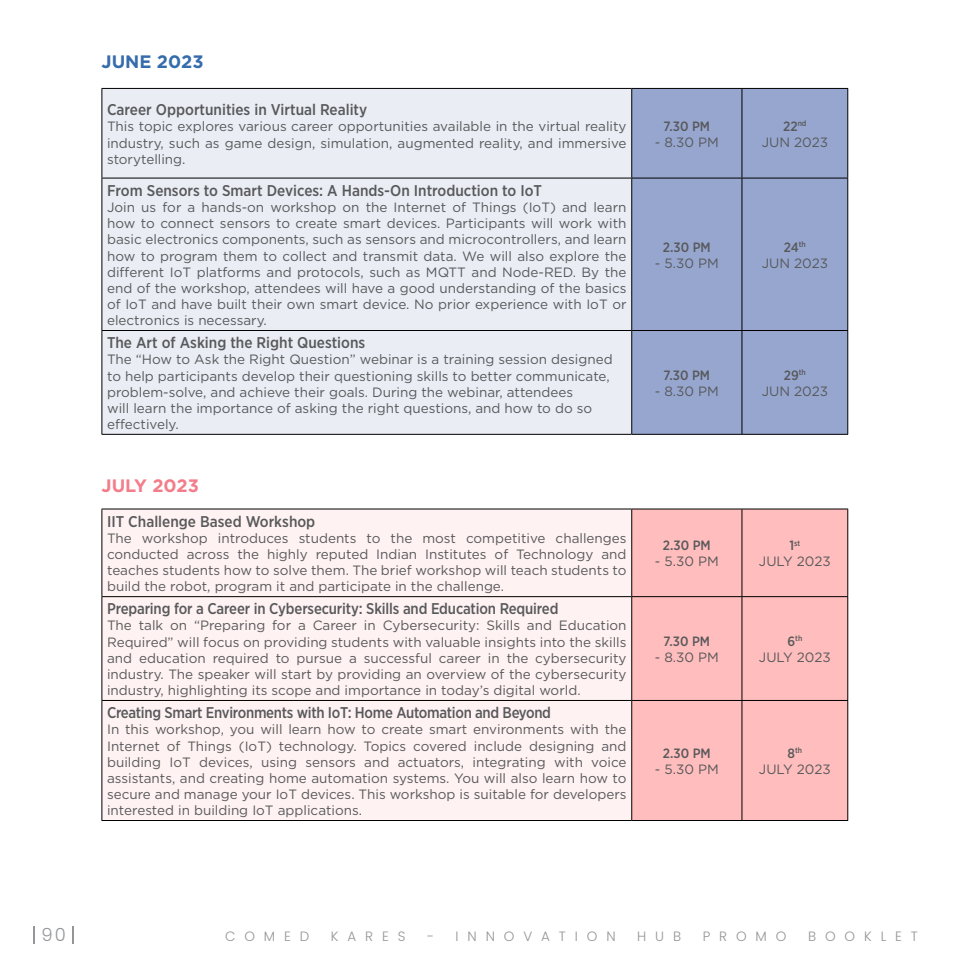
<style>
.page{position:relative;width:972px;height:972px;background:#fff}
.page>*{position:absolute;margin:0;border:0;box-sizing:border-box;transform-origin:0 0}
.t1{font:700 18px "Gotham";color:#356cac}
.t2{font:700 18px "Gotham";color:#f37d8a}
.t3{font:300 18px "Poppins";color:#939598}
.t4{font:500 15.6px "Gotham Narrow";letter-spacing:-.01em;color:#58595b}
.t5{font:13.5px/16.2px "Gotham";color:#58595b;text-align:justify}
.t6{font:500 13.5px "Gotham Narrow";color:#58595b}
.t7{font:300 13.5px "Poppins";letter-spacing:.66em;color:#939598}
.t8{font:500 7.8px "Gotham Narrow";color:#58595b}
.s1{font-size:13.5px}
</style>
<div class="page">
<svg style="left:33px;top:926px;width:1px;height:18px"></svg>
<svg style="left:73px;top:926px;width:1px;height:18px"></svg>
<div style="left:103px;top:89px;width:528px;height:345px;background:#ebedf5"></div>
<div style="left:632px;top:89px;width:215px;height:345px;background:#96a6cf"></div>
<hr style="left:102px;top:88px;width:530px;height:1px;background:#000">
<hr style="left:632px;top:88px;width:110px;height:1px;background:#000">
<hr style="left:742px;top:88px;width:106px;height:1px;background:#000">
<hr style="left:102px;top:178px;width:530px;height:1px;background:#000">
<hr style="left:632px;top:178px;width:110px;height:1px;background:#000">
<hr style="left:742px;top:178px;width:106px;height:1px;background:#000">
<hr style="left:102px;top:330px;width:530px;height:1px;background:#000">
<hr style="left:632px;top:330px;width:110px;height:1px;background:#000">
<hr style="left:742px;top:330px;width:106px;height:1px;background:#000">
<hr style="left:102px;top:434px;width:530px;height:1px;background:#000">
<hr style="left:632px;top:434px;width:110px;height:1px;background:#000">
<hr style="left:742px;top:434px;width:106px;height:1px;background:#000">
<hr style="left:102px;top:89px;width:1px;height:89px;background:#000">
<hr style="left:102px;top:178px;width:1px;height:152px;background:#000">
<hr style="left:102px;top:331px;width:1px;height:103px;background:#000">
<hr style="left:847px;top:89px;width:1px;height:89px;background:#000">
<hr style="left:847px;top:178px;width:1px;height:152px;background:#000">
<hr style="left:847px;top:331px;width:1px;height:103px;background:#000">
<hr style="left:631px;top:89px;width:1px;height:89px;background:#000">
<hr style="left:742px;top:89px;width:1px;height:89px;background:#000">
<hr style="left:631px;top:178px;width:1px;height:152px;background:#000">
<hr style="left:742px;top:178px;width:1px;height:152px;background:#000">
<hr style="left:631px;top:331px;width:1px;height:103px;background:#000">
<hr style="left:742px;top:331px;width:1px;height:103px;background:#000">
<div style="left:103px;top:510px;width:528px;height:310px;background:#fff2f2"></div>
<div style="left:632px;top:510px;width:215px;height:310px;background:#ffbdbd"></div>
<hr style="left:102px;top:596px;width:530px;height:1px;background:#000">
<hr style="left:632px;top:596px;width:110px;height:1px;background:#000">
<hr style="left:742px;top:596px;width:106px;height:1px;background:#000">
<hr style="left:102px;top:700px;width:530px;height:1px;background:#000">
<hr style="left:632px;top:700px;width:110px;height:1px;background:#000">
<hr style="left:742px;top:700px;width:106px;height:1px;background:#000">
<hr style="left:102px;top:820px;width:530px;height:1px;background:#000">
<hr style="left:632px;top:820px;width:110px;height:1px;background:#000">
<hr style="left:742px;top:820px;width:106px;height:1px;background:#000">
<hr style="left:102px;top:509px;width:530px;height:1px;background:#000">
<hr style="left:102px;top:509px;width:1px;height:87px;background:#000">
<hr style="left:102px;top:597px;width:1px;height:103px;background:#000">
<hr style="left:102px;top:701px;width:1px;height:119px;background:#000">
<hr style="left:742px;top:509px;width:106px;height:1px;background:#000">
<hr style="left:847px;top:509px;width:1px;height:87px;background:#000">
<hr style="left:847px;top:597px;width:1px;height:103px;background:#000">
<hr style="left:847px;top:701px;width:1px;height:119px;background:#000">
<hr style="left:632px;top:509px;width:110px;height:1px;background:#000">
<hr style="left:631px;top:509px;width:1px;height:87px;background:#000">
<hr style="left:742px;top:509px;width:1px;height:87px;background:#000">
<hr style="left:631px;top:597px;width:1px;height:103px;background:#000">
<hr style="left:742px;top:597px;width:1px;height:103px;background:#000">
<hr style="left:631px;top:701px;width:1px;height:119px;background:#000">
<hr style="left:742px;top:701px;width:1px;height:119px;background:#000">
<h1 class="t1" style="left:102px;top:50px;width:104px">JUNE 2023</h1>
<p class="t4" style="left:107px;top:100px;width:262px">Career Opportunities in Virtual Reality</p>
<p class="t5" style="left:107px;top:118px;width:521px">This topic explores various career opportunities available in the virtual reality industry, such as game design, simulation, augmented reality, and immersive storytelling.</p>
<p class="t6" style="left:664px;top:117px;width:48px">7.30 PM</p>
<p class="t5" style="left:655px;top:134px;width:66px">- 8.30 PM</p>
<p class="t4" style="left:107px;top:180px;width:437px">From Sensors to Smart Devices: A Hands-On Introduction to IoT</p>
<p class="t5" style="left:107px;top:199px;width:521px">Join us for a hands-on workshop on the Internet of Things (IoT) and learn how to connect sensors to create smart devices. Participants will work with basic electronics components, such as sensors and microcontrollers, and learn how to program them to collect and transmit data. We will also explore the different IoT platforms and protocols, such as MQTT and Node-RED. By the end of the workshop, attendees will have a good understanding of the basics of IoT and have built their own smart device. No prior experience with IoT or electronics is necessary.</p>
<p class="t4" style="left:107px;top:333px;width:260px">The Art of Asking the Right Questions</p>
<p class="t5" style="left:107px;top:351px;width:507px;text-align:left">The “How to Ask the Right Question” webinar is a training session designed to help participants develop their questioning skills to better communicate, problem-solve, and achieve their goals. During the webinar, attendees<br>will learn the importance of asking the right questions, and how to do so effectively.</p>
<h1 class="t2" style="left:102px;top:473px;width:99px">JULY 2023</h1>
<p class="t6" style="left:663px;top:238px;width:49px">2.30 PM</p>
<p class="t5" style="left:655px;top:255px;width:65px">- 5.30 PM</p>
<p class="t6" style="left:664px;top:366px;width:48px">7.30 PM</p>
<p class="t5" style="left:655px;top:383px;width:66px">- 8.30 PM</p>
<p class="t4" style="left:107px;top:511px;width:210px">IIT Challenge Based Workshop</p>
<p class="t5" style="left:107px;top:530px;width:521px">The workshop introduces students to the most competitive challenges conducted across the highly reputed Indian Institutes of Technology and teaches students how to solve them. The brief workshop will teach students to build the robot, program it and participate in the challenge.</p>
<p class="t6" style="left:663px;top:537px;width:49px">2.30 PM</p>
<p class="t5" style="left:655px;top:553px;width:65px">- 5.30 PM</p>
<p class="t4" style="left:107px;top:599px;width:453px">Preparing for a Career in Cybersecurity: Skills and Education Required</p>
<p class="t5" style="left:107px;top:617px;width:521px">The talk on “Preparing for a Career in Cybersecurity: Skills and Education Required” will focus on providing students with valuable insights into the skills and education required to pursue a successful career in the cybersecurity industry. The speaker will start by providing an overview of the cybersecurity industry, highlighting its scope and importance in today’s digital world.</p>
<p class="t4" style="left:107px;top:703px;width:445px">Creating Smart Environments with IoT: Home Automation and Beyond</p>
<p class="t5" style="left:107px;top:721px;width:521px">In this workshop, you will learn how to create smart environments with the Internet of Things (IoT) technology. Topics covered include designing and building IoT devices, using sensors and actuators, integrating with voice assistants, and creating home automation systems. You will also learn how to secure and manage your IoT devices. This workshop is suitable for developers interested in building IoT applications.</p>
<p class="t6" style="left:664px;top:633px;width:48px">7.30 PM</p>
<p class="t5" style="left:655px;top:649px;width:66px">- 8.30 PM</p>
<p class="t6" style="left:663px;top:744px;width:49px">2.30 PM</p>
<p class="t5" style="left:655px;top:761px;width:65px">- 5.30 PM</p>
<p class="t6" style="left:783px;top:117px;width:25px">22<sup>nd</sup></p>
<p class="t5" style="left:762px;top:134px;width:68px">JUN 2023</p>
<p class="t6" style="left:784px;top:238px;width:24px">24<sup>th</sup></p>
<p class="t5" style="left:762px;top:255px;width:68px">JUN 2023</p>
<p class="t6" style="left:784px;top:366px;width:24px">29<sup>th</sup></p>
<p class="t5" style="left:762px;top:383px;width:68px">JUN 2023</p>
<p class="t8" style="left:789px;top:538px;width:12px"><span class="s1">1</span>st</p>
<p class="t5" style="left:759px;top:553px;width:73px">JULY 2023</p>
<p class="t8" style="left:787px;top:634px;width:16px"><span class="s1">6</span>th</p>
<p class="t5" style="left:759px;top:649px;width:73px">JULY 2023</p>
<p class="t8" style="left:788px;top:746px;width:16px"><span class="s1">8</span>th</p>
<p class="t5" style="left:759px;top:761px;width:73px">JULY 2023</p>
<h1 class="t3" style="left:41px;top:924px;width:26px">90</h1>
<p class="t7" style="left:225px;top:929px;width:86px">COMED</p>
<p class="t7" style="left:331px;top:929px;width:76px">KARES</p>
<p class="t7" style="left:427px;top:929px;width:190px">- INNOVATION</p>
<p class="t7" style="left:637px;top:929px;width:45px">HUB</p>
<p class="t7" style="left:703px;top:929px;width:85px">PROMO</p>
<p class="t7" style="left:808px;top:929px;width:111px">BOOKLET</p>
</div>
